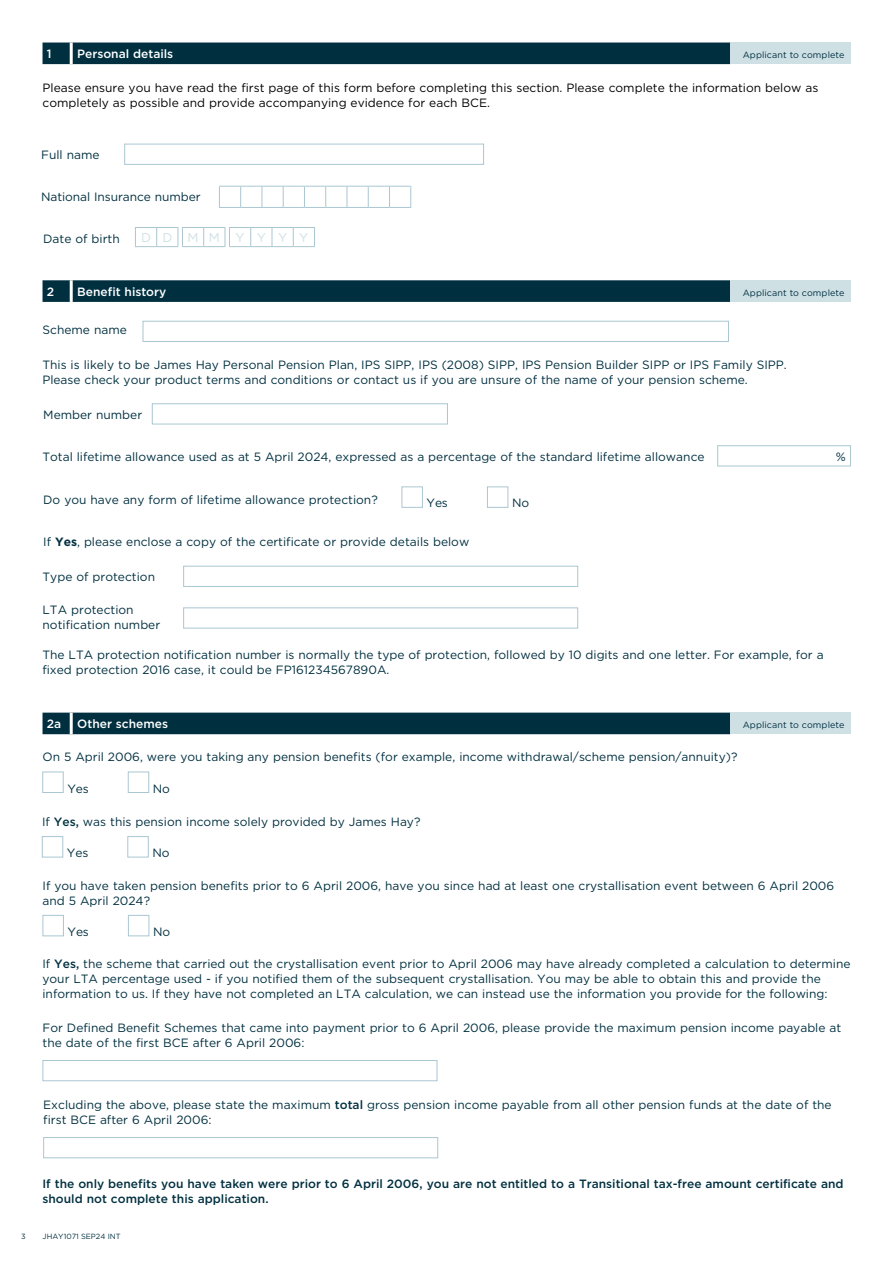
<style>
.page{position:relative;width:893px;height:1263px;background:#fff}
.page>*{position:absolute;margin:0;border:0;box-sizing:border-box;transform-origin:0 0}
.t1{font:12.75px "Gotham";letter-spacing:.95em;color:#cfe0e5}
.t2{font:12px/15px "Gotham";color:#003040}
.t3{font:12px/15px "Gotham";color:#000}
.t4{font:500 12px/15px "Gotham";color:#003040}
.t5{font:500 12px "Gotham";color:#fff}
.t6{font:9px "Gotham";letter-spacing:.01em;color:#003040}
.t7{font:7.5px "Gotham";color:#003040}
.s1{font-weight:700}
.s2{font-weight:500}
</style>
<div class="page">
<div style="left:152px;top:403px;width:296px;height:21px;background:#fff;border:1px solid #aac7d1"></div>
<svg style="left:43px;top:280px;width:687px;height:22px;background:#043343"></svg>
<div style="left:730px;top:280px;width:120px;height:22px;background:#cfe0e5"></div>
<hr style="left:70px;top:280px;width:3px;height:22px;background:#fff">
<div style="left:717px;top:445px;width:134px;height:21px;background:#fff;border:1px solid #aac7d1"></div>
<div style="left:401px;top:486px;width:22px;height:22px;background:#fff;border:1px solid #aac7d1"></div>
<div style="left:487px;top:486px;width:21px;height:22px;background:#fff;border:1px solid #aac7d1"></div>
<div style="left:183px;top:566px;width:395px;height:21px;background:#fff;border:1px solid #aac7d1"></div>
<div style="left:183px;top:607px;width:395px;height:21px;background:#fff;border:1px solid #aac7d1"></div>
<div style="left:143px;top:321px;width:586px;height:21px;background:#fff;border:1px solid #aac7d1"></div>
<div style="left:43px;top:43px;width:687px;height:21px;background:#003040"></div>
<div style="left:730px;top:43px;width:120px;height:21px;background:#cfe0e5"></div>
<hr style="left:70px;top:43px;width:3px;height:21px;background:#fff">
<svg style="left:135px;top:227px;width:180px;height:20px"></svg>
<div style="left:124px;top:144px;width:360px;height:21px;background:#fff;border:1px solid #aac7d1"></div>
<svg style="left:219px;top:186px;width:192px;height:22px"></svg>
<div style="left:42px;top:772px;width:22px;height:21px;background:#fff;border:1px solid #aac7d1"></div>
<div style="left:128px;top:772px;width:21px;height:21px;background:#fff;border:1px solid #aac7d1"></div>
<div style="left:42px;top:836px;width:21px;height:21px;background:#fff;border:1px solid #aac7d1"></div>
<div style="left:127px;top:836px;width:22px;height:21px;background:#fff;border:1px solid #aac7d1"></div>
<div style="left:43px;top:1060px;width:394px;height:21px;background:#fff;border:1px solid #aac7d1"></div>
<div style="left:43px;top:1137px;width:395px;height:21px;background:#fff;border:1px solid #aac7d1"></div>
<div style="left:43px;top:713px;width:687px;height:21px;background:#003040"></div>
<div style="left:730px;top:713px;width:120px;height:21px;background:#cfe0e5"></div>
<hr style="left:70px;top:713px;width:3px;height:21px;background:#fff">
<div style="left:43px;top:915px;width:21px;height:21px;background:#fff;border:1px solid #aac7d1"></div>
<div style="left:128px;top:915px;width:21px;height:21px;background:#fff;border:1px solid #aac7d1"></div>
<p class="t5" style="left:47px;top:46px;width:6px">1</p>
<p class="t5" style="left:77px;top:46px;width:98px">Personal details</p>
<p class="t6" style="left:743px;top:49px;width:103px">Applicant to complete</p>
<p class="t3" style="left:43px;top:80px;width:777px">Please ensure you have read the first page of this form before completing this section. Please complete the information below as completely as possible and provide accompanying evidence for each BCE.</p>
<p class="t2" style="left:41px;top:147px;width:60px">Full name</p>
<p class="t2" style="left:41px;top:189px;width:161px">National Insurance number</p>
<p class="t2" style="left:43px;top:231px;width:78px">Date of birth</p>
<p class="t1" style="left:141px;top:229px;width:169px">DD MM YYYY</p>
<p class="t5" style="left:47px;top:284px;width:9px">2</p>
<p class="t5" style="left:77px;top:284px;width:90px">Benefit history</p>
<p class="t6" style="left:743px;top:287px;width:103px">Applicant to complete</p>
<p class="t2" style="left:43px;top:322px;width:86px">Scheme name</p>
<p class="t2" style="left:42px;top:357px;width:746px">This is likely to be James Hay Personal Pension Plan, IPS SIPP, IPS (2008) SIPP, IPS Pension Builder SIPP or IPS Family SIPP.<br>Please check your product terms and conditions or contact us if you are unsure of the name of your pension scheme.</p>
<p class="t2" style="left:43px;top:407px;width:100px">Member number</p>
<p class="t2" style="left:42px;top:449px;width:664px">Total lifetime allowance used as at 5 April 2024, expressed as a percentage of the standard lifetime allowance</p>
<p class="t2" style="left:836px;top:449px;width:12px">%</p>
<p class="t2" style="left:43px;top:492px;width:336px">Do you have any form of lifetime allowance protection?</p>
<p class="t2" style="left:426px;top:495px;width:23px">Yes</p>
<p class="t2" style="left:512px;top:495px;width:19px">No</p>
<p class="t2" style="left:43px;top:534px;width:428px">If <span class="s1">Yes</span>, please enclose a copy of the certificate or provide details below</p>
<p class="t2" style="left:43px;top:569px;width:114px">Type of protection</p>
<p class="t2" style="left:43px;top:602px;width:119px">LTA protection notification number</p>
<p class="t2" style="left:42px;top:647px;width:783px">The LTA protection notification number is normally the type of protection, followed by 10 digits and one letter. For example, for a fixed protection 2016 case, it could be FP161234567890A.</p>
<p class="t5" style="left:47px;top:716px;width:16px">2a</p>
<p class="t5" style="left:77px;top:716px;width:92px">Other schemes</p>
<p class="t6" style="left:743px;top:719px;width:103px">Applicant to complete</p>
<p class="t2" style="left:43px;top:749px;width:696px">On 5 April 2006, were you taking any pension benefits (for example, income withdrawal/scheme pension/annuity)?</p>
<p class="t2" style="left:67px;top:780px;width:23px">Yes</p>
<p class="t2" style="left:153px;top:780px;width:19px">No</p>
<p class="t2" style="left:42px;top:814px;width:380px">If <span class="s2">Yes,</span> was this pension income solely provided by James Hay?</p>
<p class="t2" style="left:67px;top:845px;width:23px">Yes</p>
<p class="t2" style="left:152px;top:845px;width:19px">No</p>
<p class="t2" style="left:43px;top:878px;width:793px">If you have taken pension benefits prior to 6 April 2006, have you since had at least one crystallisation event between 6 April 2006 and 5 April 2024?</p>
<p class="t2" style="left:68px;top:924px;width:23px">Yes</p>
<p class="t2" style="left:153px;top:924px;width:19px">No</p>
<p class="t2" style="left:43px;top:956px;width:809px">If <span class="s2">Yes,</span> the scheme that carried out the crystallisation event prior to April 2006 may have already completed a calculation to determine your LTA percentage used - if you notified them of the subsequent crystallisation. You may be able to obtain this and provide the information to us. If they have not completed an LTA calculation, we can instead use the information you provide for the following:</p>
<p class="t2" style="left:43px;top:1019px;width:800px">For Defined Benefit Schemes that came into payment prior to 6 April 2006, please provide the maximum pension income payable at the date of the first BCE after 6 April 2006:</p>
<p class="t2" style="left:43px;top:1096px;width:790px">Excluding the above, please state the maximum <span class="s2">total</span> gross pension income payable from all other pension funds at the date of the first BCE after 6 April 2006:</p>
<p class="t4" style="left:43px;top:1176px;width:803px">If the only benefits you have taken were prior to 6 April 2006, you are not entitled to a Transitional tax-free amount certificate and should not complete this application.</p>
<p class="t7" style="left:21px;top:1232px;width:6px">3</p>
<p class="t7" style="left:43px;top:1232px;width:80px">JHAY1071 SEP24 INT</p>
</div>
